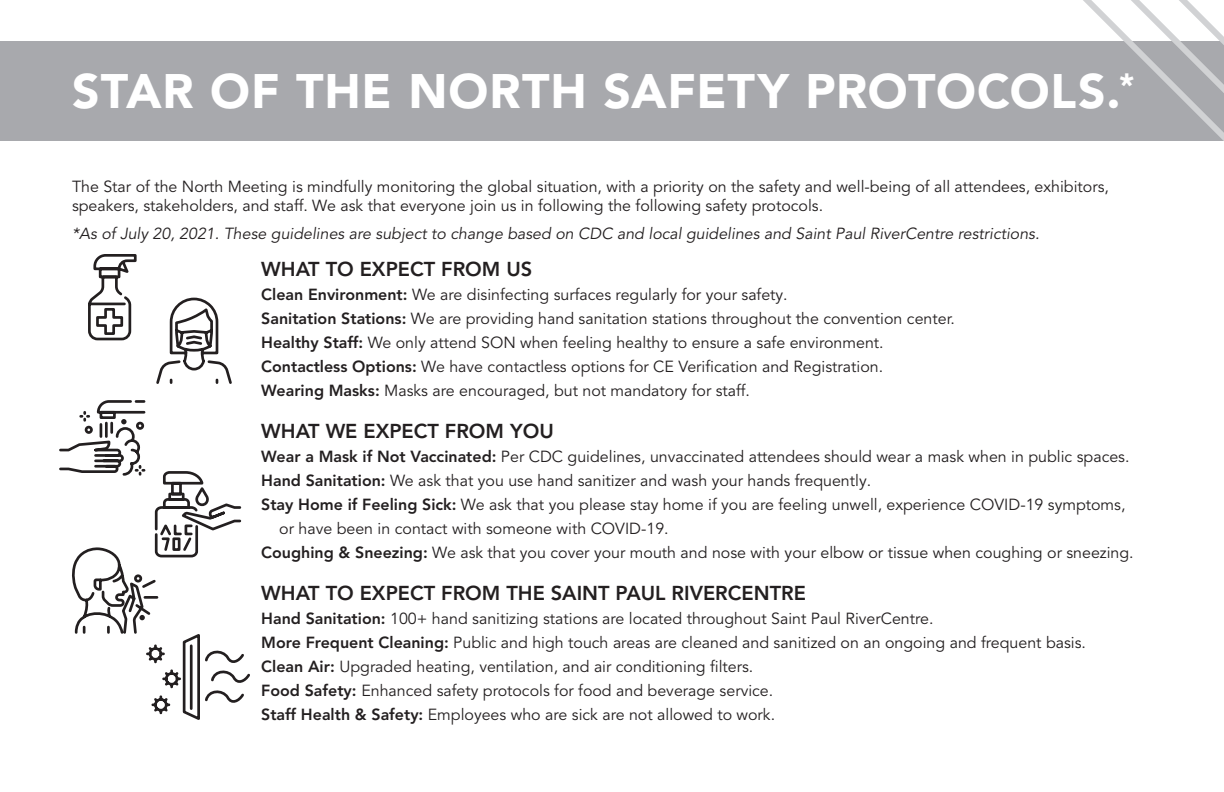
<style>
.page{position:relative;width:1224px;height:792px;background:#fff}
.page>*{position:absolute;margin:0;border:0;box-sizing:border-box;transform-origin:0 0}
.t1{font:900 48px "Avenir LT Pro";letter-spacing:.015em;color:#fff}
.t2{font:800 20px "Avenir LT Pro";color:#231f20}
.t3{font:16px/19.2px "Avenir LT Pro";color:#231f20}
.t4{font:italic 16px "Avenir LT Pro";color:#231f20}
.s1{font-weight:800}
</style>
<div class="page">
<div style="left:0;top:41px;width:1224px;height:100px;background:#a8a9ad"></div>
<svg style="left:1083px;top:0;width:141px;height:141px"></svg>
<svg style="left:88px;top:254px;width:144px;height:130px"></svg>
<svg style="left:59px;top:400px;width:191px;height:320px"></svg>
<p class="t1" style="left:72px;top:63px;width:1064px">STAR OF THE NORTH SAFETY PROTOCOLS.<sup>*</sup></p>
<p class="t3" style="left:72px;top:177px;width:1038px">The Star of the North Meeting is mindfully monitoring the global situation, with a priority on the safety and well-being of all attendees, exhibitors, speakers, stakeholders, and staff. We ask that everyone join us in following the following safety protocols.</p>
<p class="t4" style="left:72px;top:224px;width:969px">*As of July 20, 2021. These guidelines are subject to change based on CDC and local guidelines and Saint Paul RiverCentre restrictions.</p>
<p class="t2" style="left:261px;top:257px;width:273px">WHAT TO EXPECT FROM US</p>
<p class="t3" style="left:261px;top:285px;width:528px"><span class="s1">Clean Environment:</span> We are disinfecting surfaces regularly for your safety.</p>
<p class="t3" style="left:261px;top:309px;width:695px"><span class="s1">Sanitation Stations:</span> We are providing hand sanitation stations throughout the convention center.</p>
<p class="t3" style="left:261px;top:333px;width:624px"><span class="s1">Healthy Staff:</span> We only attend SON when feeling healthy to ensure a safe environment.</p>
<p class="t3" style="left:261px;top:357px;width:623px"><span class="s1">Contactless Options:</span> We have contactless options for CE Verification and Registration.</p>
<p class="t3" style="left:261px;top:381px;width:490px"><span class="s1">Wearing Masks:</span> Masks are encouraged, but not mandatory for staff.</p>
<p class="t2" style="left:261px;top:419px;width:294px">WHAT WE EXPECT FROM YOU</p>
<p class="t3" style="left:261px;top:447px;width:870px"><span class="s1">Wear a Mask if Not Vaccinated:</span> Per CDC guidelines, unvaccinated attendees should wear a mask when in public spaces.</p>
<p class="t3" style="left:261px;top:471px;width:611px"><span class="s1">Hand Sanitation:</span> We ask that you use hand sanitizer and wash your hands frequently.</p>
<p class="t3" style="left:279px;top:493px;width:848px;line-height:24px;text-indent:-18px"><span class="s1">Stay Home if Feeling Sick:</span> We ask that you please stay home if you are feeling unwell, experience COVID-19 symptoms, or have been in contact with someone with COVID-19.</p>
<p class="t3" style="left:261px;top:543px;width:874px"><span class="s1">Coughing &amp; Sneezing:</span> We ask that you cover your mouth and nose with your elbow or tissue when coughing or sneezing.</p>
<p class="t2" style="left:261px;top:581px;width:546px">WHAT TO EXPECT FROM THE SAINT PAUL RIVERCENTRE</p>
<p class="t3" style="left:261px;top:609px;width:674px"><span class="s1">Hand Sanitation:</span> 100+ hand sanitizing stations are located throughout Saint Paul RiverCentre.</p>
<p class="t3" style="left:261px;top:633px;width:826px"><span class="s1">More Frequent Cleaning:</span> Public and high touch areas are cleaned and sanitized on an ongoing and frequent basis.</p>
<p class="t3" style="left:261px;top:657px;width:494px"><span class="s1">Clean Air:</span> Upgraded heating, ventilation, and air conditioning filters.</p>
<p class="t3" style="left:261px;top:681px;width:514px"><span class="s1">Food Safety:</span> Enhanced safety protocols for food and beverage service.</p>
<p class="t3" style="left:261px;top:705px;width:515px"><span class="s1">Staff Health &amp; Safety:</span> Employees who are sick are not allowed to work.</p>
</div>
